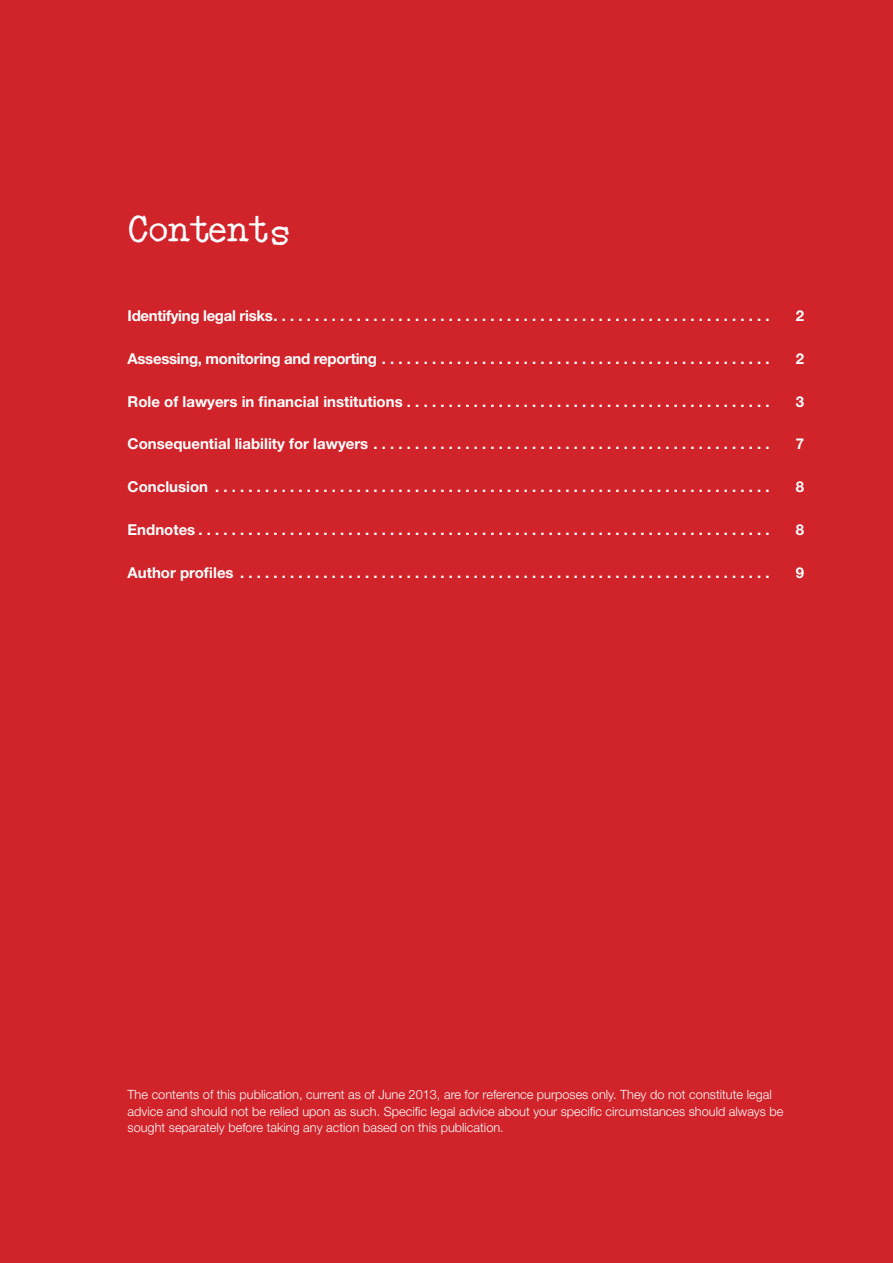
<style>
.page{position:relative;width:893px;height:1263px;background:#d1232a}
.page>*{position:absolute;margin:0;border:0;box-sizing:border-box;transform-origin:0 0}
.t1{font:28.5px "Acoustic Bass";color:#fff}
.t2{font:700 15px "Helvetica Neue LT Std";color:#fff}
.t3{font:700 15px "Helvetica Neue LT Std";letter-spacing:-.02em;color:#fff}
.t4{font:300 12.75px/16.5px "Helvetica Neue LT Std";color:#fff}
</style>
<div class="page">
<h1 class="t1" style="left:128px;top:212px;width:161px">CONTENTS</h1>
<p class="t3" style="left:128px;top:307px;width:635px">Identifying legal risks . . . . . . . . . . . . . . . . . . . . . . . . . . . . . . . . . . . . . . . . . . . . . . . . . . . . . . . . . . .</p>
<p class="t2" style="left:796px;top:307px;width:10px">2</p>
<p class="t3" style="left:128px;top:349px;width:635px">Assessing, monitoring and reporting . . . . . . . . . . . . . . . . . . . . . . . . . . . . . . . . . . . . . . . . . . . . . .</p>
<p class="t2" style="left:796px;top:349px;width:10px">2</p>
<p class="t2" style="left:128px;top:392px;width:635px">Role of lawyers in financial institutions . . . . . . . . . . . . . . . . . . . . . . . . . . . . . . . . . . . . . . . . . . .</p>
<p class="t2" style="left:796px;top:392px;width:10px">3</p>
<p class="t2" style="left:128px;top:435px;width:635px">Consequential liability for lawyers . . . . . . . . . . . . . . . . . . . . . . . . . . . . . . . . . . . . . . . . . . . . . . .</p>
<p class="t2" style="left:796px;top:435px;width:10px">7</p>
<p class="t2" style="left:128px;top:478px;width:635px">Conclusion . . . . . . . . . . . . . . . . . . . . . . . . . . . . . . . . . . . . . . . . . . . . . . . . . . . . . . . . . . . . . . . . . .</p>
<p class="t2" style="left:796px;top:478px;width:10px">8</p>
<p class="t2" style="left:128px;top:520px;width:635px">Endnotes . . . . . . . . . . . . . . . . . . . . . . . . . . . . . . . . . . . . . . . . . . . . . . . . . . . . . . . . . . . . . . . . . . . .</p>
<p class="t2" style="left:796px;top:520px;width:10px">8</p>
<p class="t2" style="left:128px;top:563px;width:635px">Author profiles . . . . . . . . . . . . . . . . . . . . . . . . . . . . . . . . . . . . . . . . . . . . . . . . . . . . . . . . . . . . . . .</p>
<p class="t2" style="left:796px;top:563px;width:10px">9</p>
<p class="t4" style="left:128px;top:1086px;width:657px">The contents of this publication, current as of June 2013, are for reference purposes only. They do not constitute legal advice and should not be relied upon as such. Specific legal advice about your specific circumstances should always be sought separately before taking any action based on this publication.</p>
</div>
